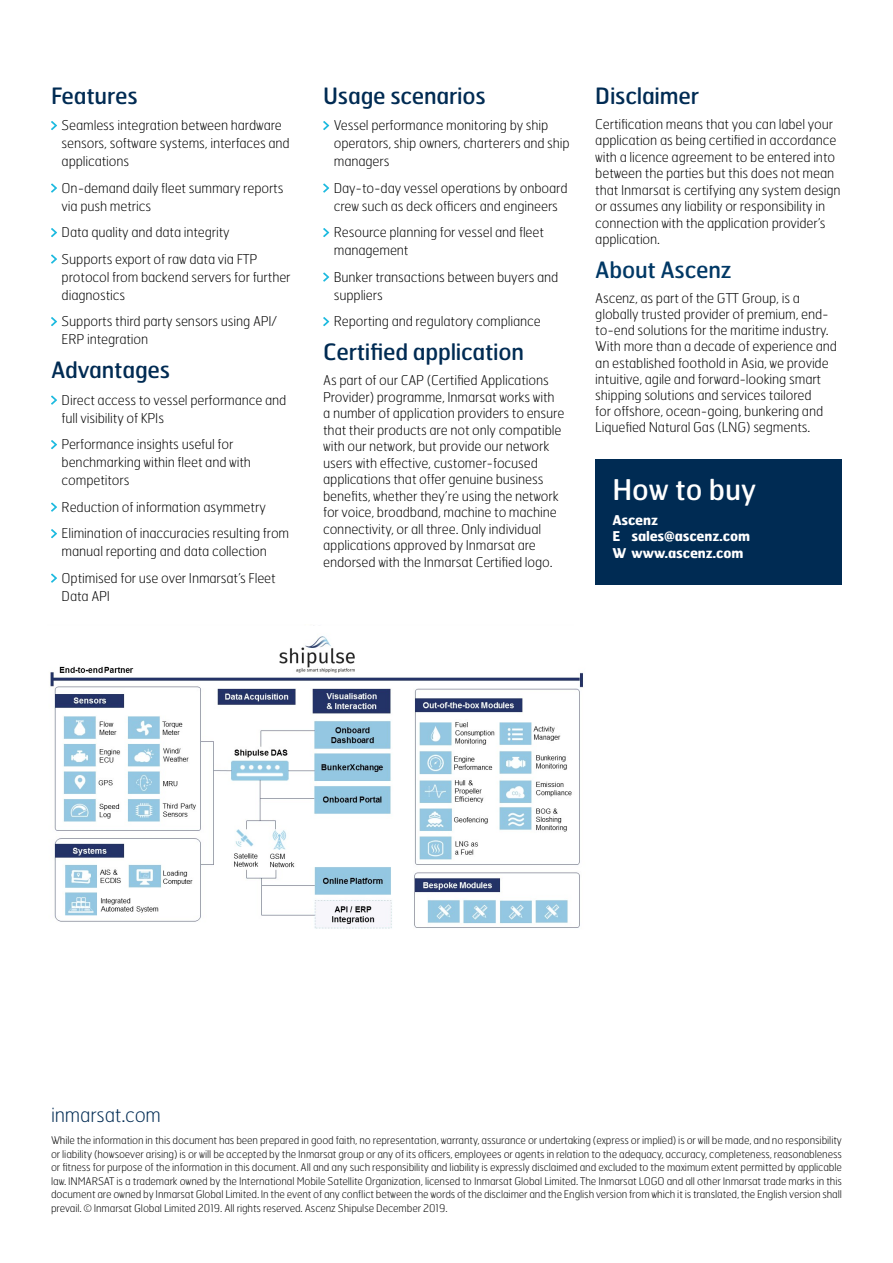
<style>
.page{position:relative;width:893px;height:1263px;background:#fff}
.page>*{position:absolute;margin:0;border:0;box-sizing:border-box;transform-origin:0 0}
.t1{font:28.5px "Hermes";color:#fff}
.t2{font:22.5px "Hermes";letter-spacing:-.01em;color:#002b53}
.t3{font:22.5px "Hermes";letter-spacing:-.01em;color:#003865}
.t4{font:100 19.5px "Hermes";letter-spacing:-.01em;color:#002b53}
.t5{font:100 13.5px/16.5px "Hermes";letter-spacing:-.01em;color:#000}
.t6{font:700 13.5px/16.5px "Hermes";letter-spacing:-.01em;color:#fff}
.t7{font:100 10.5px/13.5px "Hermes";letter-spacing:-.01em;color:#000;text-align:justify}
</style>
<div class="page">
<div style="left:595px;top:459px;width:247px;height:126px;background:#002b53"></div>
<svg style="left:51px;top:121px;width:6px;height:9px"></svg>
<svg style="left:51px;top:183px;width:6px;height:10px"></svg>
<svg style="left:51px;top:228px;width:6px;height:9px"></svg>
<svg style="left:51px;top:254px;width:6px;height:10px"></svg>
<svg style="left:51px;top:317px;width:6px;height:9px"></svg>
<svg style="left:51px;top:395px;width:6px;height:10px"></svg>
<svg style="left:51px;top:440px;width:6px;height:9px"></svg>
<svg style="left:51px;top:502px;width:6px;height:10px"></svg>
<svg style="left:51px;top:529px;width:6px;height:9px"></svg>
<svg style="left:51px;top:573px;width:6px;height:10px"></svg>
<svg style="left:323px;top:121px;width:6px;height:9px"></svg>
<svg style="left:323px;top:183px;width:6px;height:10px"></svg>
<svg style="left:323px;top:228px;width:6px;height:9px"></svg>
<svg style="left:323px;top:272px;width:6px;height:10px"></svg>
<svg style="left:323px;top:317px;width:6px;height:9px"></svg>
<img style="left:50px;top:636px;width:533px;height:293px">
<h2 class="t2" style="left:51px;top:81px;width:88px">Features</h2>
<p class="t5" style="left:62px;top:116px;width:230px;line-height:18px">Seamless integration between hardware sensors, software systems, interfaces and applications</p>
<p class="t5" style="left:62px;top:178px;width:223px;line-height:18px">On-demand daily fleet summary reports via push metrics</p>
<p class="t5" style="left:62px;top:219px;width:197px;line-height:26.5px">Data quality and data integrity<br>Supports export of raw data via FTP</p>
<p class="t5" style="left:62px;top:267px;width:230px;line-height:18px">protocol from backend servers for further diagnostics</p>
<p class="t5" style="left:62px;top:312px;width:217px;line-height:18px">Supports third party sensors using API/<br>ERP integration</p>
<h2 class="t2" style="left:51px;top:356px;width:121px">Advantages</h2>
<p class="t5" style="left:62px;top:390px;width:226px;line-height:18px">Direct access to vessel performance and full visibility of KPIs</p>
<p class="t5" style="left:62px;top:435px;width:191px;line-height:18px">Performance insights useful for benchmarking within fleet and with competitors</p>
<p class="t5" style="left:62px;top:493px;width:229px;line-height:26.5px">Reduction of information asymmetry<br>Elimination of inaccuracies resulting from</p>
<p class="t5" style="left:62px;top:538px;width:216px;line-height:26.5px">manual reporting and data collection<br>Optimised for use over Inmarsat’s Fleet</p>
<p class="t5" style="left:62px;top:587px;width:50px">Data API</p>
<h2 class="t2" style="left:323px;top:81px;width:164px">Usage scenarios</h2>
<p class="t5" style="left:334px;top:116px;width:237px;line-height:18px">Vessel performance monitoring by ship operators, ship owners, charterers and ship managers</p>
<p class="t5" style="left:334px;top:178px;width:235px;line-height:18px">Day-to-day vessel operations by onboard crew such as deck officers and engineers</p>
<p class="t5" style="left:334px;top:223px;width:212px;line-height:18px">Resource planning for vessel and fleet management</p>
<p class="t5" style="left:334px;top:267px;width:226px;line-height:18px">Bunker transactions between buyers and suppliers</p>
<p class="t5" style="left:334px;top:313px;width:209px">Reporting and regulatory compliance</p>
<h2 class="t2" style="left:323px;top:338px;width:202px">Certified application</h2>
<p class="t5" style="left:323px;top:372px;width:243px">As part of our CAP (Certified Applications Provider) programme, Inmarsat works with a number of application providers to ensure that their products are not only compatible with our network, but provide our network users with effective, customer-focused applications that offer genuine business benefits, whether they’re using the network for voice, broadband, machine to machine connectivity, or all three. Only individual applications approved by Inmarsat are endorsed with the Inmarsat Certified logo.</p>
<h2 class="t2" style="left:595px;top:81px;width:105px">Disclaimer</h2>
<p class="t5" style="left:595px;top:115px;width:247px">Certification means that you can label your application as being certified in accordance with a licence agreement to be entered into between the parties but this does not mean that Inmarsat is certifying any system design or assumes any liability or responsibility in connection with the application provider’s application.</p>
<h2 class="t3" style="left:595px;top:256px;width:138px">About Ascenz</h2>
<p class="t5" style="left:595px;top:289px;width:243px">Ascenz, as part of the GTT Group, is a globally trusted provider of premium, end&shy;to-end solutions for the maritime industry.<br>With more than a decade of experience and an established foothold in Asia, we provide intuitive, agile and forward-looking smart shipping solutions and services tailored<br>for offshore, ocean-going, bunkering and Liquefied Natural Gas (LNG) segments.</p>
<h1 class="t1" style="left:612px;top:471px;width:145px">How to buy</h1>
<p class="t6" style="left:612px;top:511px;width:139px">Ascenz<br>E sales@ascenz.com<br>W www.ascenz.com</p>
<h3 class="t4" style="left:51px;top:1103px;width:112px">inmarsat.com</h3>
<p class="t7" style="left:51px;top:1133px;width:792px">While the information in this document has been prepared in good faith, no representation, warranty, assurance or undertaking (express or implied) is or will be made, and no responsibility or liability (howsoever arising) is or will be accepted by the Inmarsat group or any of its officers, employees or agents in relation to the adequacy, accuracy, completeness, reasonableness or fitness for purpose of the information in this document. All and any such responsibility and liability is expressly disclaimed and excluded to the maximum extent permitted by applicable law. INMARSAT is a trademark owned by the International Mobile Satellite Organization, licensed to Inmarsat Global Limited. The Inmarsat LOGO and all other Inmarsat trade marks in this document are owned by Inmarsat Global Limited. In the event of any conflict between the words of the disclaimer and the English version from which it is translated, the English version shall prevail. © Inmarsat Global Limited 2019. All rights reserved. Ascenz Shipulse December 2019.</p>
</div>
